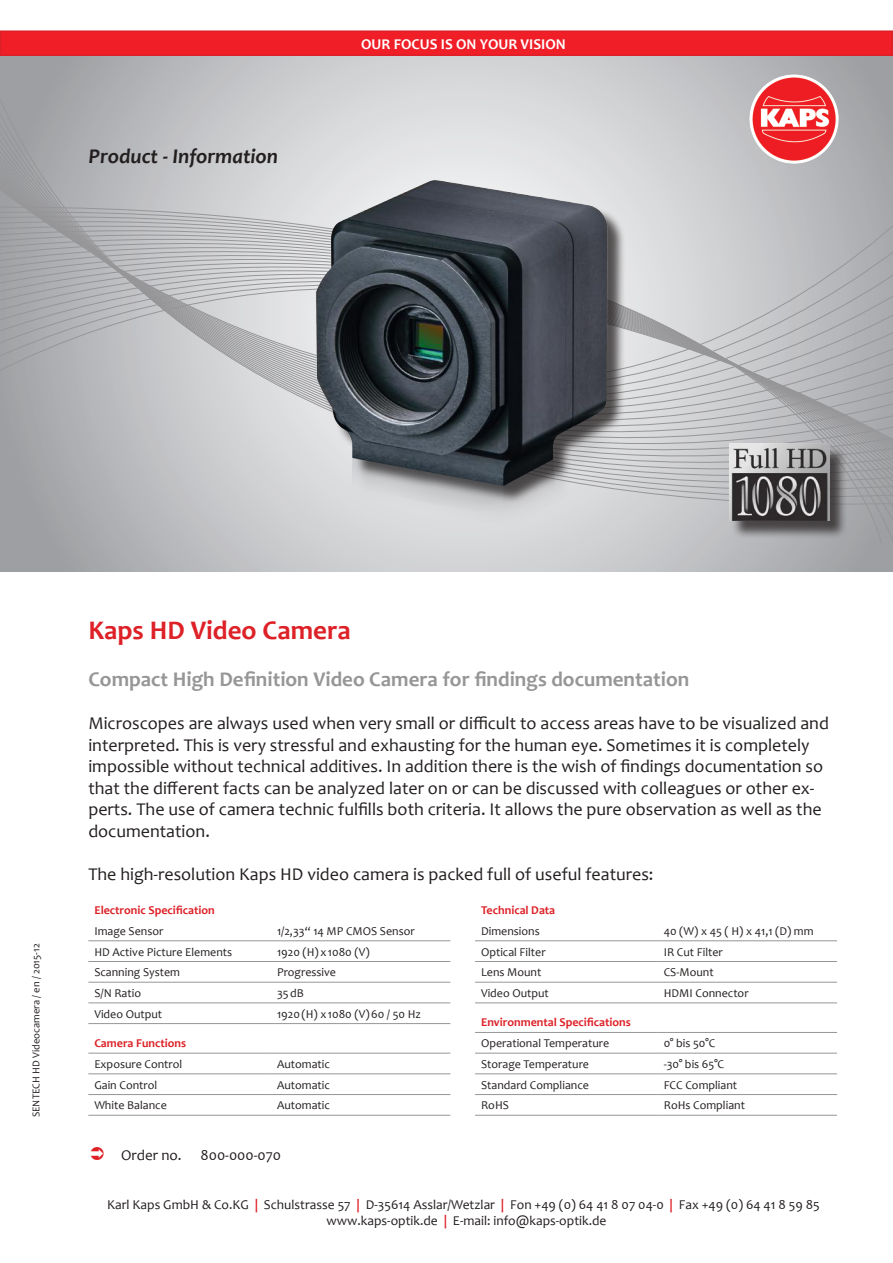
<style>
.page{position:relative;width:893px;height:1263px;background:#fff}
.page>*{position:absolute;margin:0;border:0;box-sizing:border-box;transform-origin:0 0}
.t1{font:700 27px "Candara";color:#dd2127}
.t2{font:700 21px "Candara";color:#969698}
.t3{font:italic 700 21px "Candara";color:#241f1f}
.t4{font:18px/21.6px "Candara";color:#241f1f}
.t5{font:700 15px "Candara";color:#fff}
.t6{font:15px "Candara";color:#241f1f}
.t7{font:13.5px/16.2px "Candara";color:#241f1f;text-align:center}
.t8{font:12px "Candara";color:#241f1f}
.t9{font:700 12px "Candara";color:#dd2127}
.t10{font:10.5px "Candara";color:#241f1f}
.s1{font-weight:700;color:#dd2127}
</style>
<div class="page">
<svg style="left:0;top:30px;width:893px;height:542px;background:#bfaaad"></svg>
<img style="left:198px;top:137px;width:525px;height:396px">
<div style="left:731px;top:446px;width:117px;height:93px;background:#241f1f;opacity:.75"></div>
<img style="left:729px;top:444px;width:100px;height:77px">
<hr style="left:88px;top:940px;width:183px;height:1px;background:#969698">
<hr style="left:271px;top:940px;width:179px;height:1px;background:#969698">
<hr style="left:88px;top:961px;width:183px;height:1px;background:#969698">
<hr style="left:271px;top:961px;width:179px;height:1px;background:#969698">
<hr style="left:88px;top:982px;width:183px;height:1px;background:#969698">
<hr style="left:271px;top:982px;width:179px;height:1px;background:#969698">
<hr style="left:88px;top:1023px;width:183px;height:1px;background:#969698">
<hr style="left:271px;top:1023px;width:179px;height:1px;background:#969698">
<hr style="left:88px;top:1053px;width:183px;height:1px;background:#969698">
<hr style="left:271px;top:1053px;width:179px;height:1px;background:#969698">
<hr style="left:88px;top:1073px;width:183px;height:1px;background:#969698">
<hr style="left:271px;top:1073px;width:179px;height:1px;background:#969698">
<hr style="left:88px;top:1094px;width:183px;height:1px;background:#969698">
<hr style="left:271px;top:1094px;width:179px;height:1px;background:#969698">
<hr style="left:88px;top:1115px;width:183px;height:1px;background:#969698">
<hr style="left:271px;top:1115px;width:179px;height:1px;background:#969698">
<hr style="left:88px;top:1003px;width:183px;height:1px;background:#969698">
<hr style="left:271px;top:1003px;width:179px;height:1px;background:#969698">
<hr style="left:475px;top:940px;width:183px;height:1px;background:#969698">
<hr style="left:658px;top:940px;width:179px;height:1px;background:#969698">
<hr style="left:475px;top:961px;width:183px;height:1px;background:#969698">
<hr style="left:658px;top:961px;width:179px;height:1px;background:#969698">
<hr style="left:475px;top:982px;width:183px;height:1px;background:#969698">
<hr style="left:658px;top:982px;width:179px;height:1px;background:#969698">
<hr style="left:475px;top:1003px;width:183px;height:1px;background:#969698">
<hr style="left:658px;top:1003px;width:179px;height:1px;background:#969698">
<hr style="left:475px;top:1032px;width:183px;height:1px;background:#969698">
<hr style="left:658px;top:1032px;width:179px;height:1px;background:#969698">
<hr style="left:475px;top:1053px;width:183px;height:1px;background:#969698">
<hr style="left:658px;top:1053px;width:179px;height:1px;background:#969698">
<hr style="left:475px;top:1073px;width:183px;height:1px;background:#969698">
<hr style="left:658px;top:1073px;width:179px;height:1px;background:#969698">
<hr style="left:475px;top:1094px;width:183px;height:1px;background:#969698">
<hr style="left:658px;top:1094px;width:179px;height:1px;background:#969698">
<hr style="left:475px;top:1115px;width:183px;height:1px;background:#969698">
<hr style="left:658px;top:1115px;width:179px;height:1px;background:#969698">
<p class="t3" style="left:89px;top:143px;width:191px">Product - Information</p>
<p class="t5" style="left:361px;top:35px;width:206px">OUR FOCUS IS ON YOUR VISION</p>
<p class="t10" style="left:30px;top:1117px;width:175px;rotate:-90deg">SENTECH HD Videocamera / en / 2015-12</p>
<h1 class="t1" style="left:88px;top:613px;width:264px">Kaps HD Video Camera</h1>
<p class="t2" style="left:88px;top:666px;width:602px">Compact High Definition Video Camera for findings documentation</p>
<p class="t4" style="left:88px;top:712px;width:742px">Microscopes are always used when very small or difficult to access areas have to be visualized and interpreted. This is very stressful and exhausting for the human eye. Sometimes it is completely impossible without technical additives. In addition there is the wish of findings documentation so that the different facts can be analyzed later on or can be discussed with colleagues or other ex&shy;perts. The use of camera technic fulfills both criteria. It allows the pure observation as well as the documentation.</p>
<p class="t4" style="left:88px;top:863px;width:567px">The high-resolution Kaps HD video camera is packed full of useful features:</p>
<p class="t9" style="left:94px;top:903px;width:122px">Electronic Specification</p>
<p class="t8" style="left:94px;top:923px;width:71px">Image Sensor</p>
<p class="t8" style="left:277px;top:923px;width:139px">1/2,33“ 14 MP CMOS Sensor</p>
<p class="t8" style="left:94px;top:944px;width:139px">HD Active Picture Elements</p>
<p class="t8" style="left:277px;top:944px;width:94px">1920 (H)x1080 (V)</p>
<p class="t8" style="left:94px;top:965px;width:87px">Scanning System</p>
<p class="t8" style="left:277px;top:965px;width:61px">Progressive</p>
<p class="t8" style="left:94px;top:985px;width:48px">S/N Ratio</p>
<p class="t8" style="left:277px;top:985px;width:28px">35dB</p>
<p class="t8" style="left:94px;top:1006px;width:69px">Video Output</p>
<p class="t8" style="left:277px;top:1006px;width:146px">1920(H) x1080 (V)60 / 50 Hz</p>
<p class="t9" style="left:94px;top:1035px;width:93px">Camera Functions</p>
<p class="t8" style="left:94px;top:1056px;width:89px">Exposure Control</p>
<p class="t8" style="left:277px;top:1056px;width:54px">Automatic</p>
<p class="t8" style="left:94px;top:1077px;width:64px">Gain Control</p>
<p class="t8" style="left:277px;top:1077px;width:54px">Automatic</p>
<p class="t8" style="left:94px;top:1098px;width:74px">White Balance</p>
<p class="t8" style="left:277px;top:1098px;width:54px">Automatic</p>
<p class="t9" style="left:481px;top:903px;width:76px">Technical Data</p>
<p class="t8" style="left:481px;top:923px;width:60px">Dimensions</p>
<p class="t8" style="left:664px;top:923px;width:151px">40 (W) x 45 ( H) x 41,1 (D) mm</p>
<p class="t8" style="left:481px;top:944px;width:66px">Optical Filter</p>
<p class="t8" style="left:664px;top:944px;width:61px">IR Cut Filter</p>
<p class="t8" style="left:481px;top:965px;width:62px">Lens Mount</p>
<p class="t8" style="left:664px;top:965px;width:51px">CS-Mount</p>
<p class="t8" style="left:481px;top:985px;width:69px">Video Output</p>
<p class="t8" style="left:664px;top:985px;width:86px">HDMI Connector</p>
<p class="t9" style="left:481px;top:1015px;width:151px">Environmental Specifications</p>
<p class="t8" style="left:481px;top:1036px;width:130px">Operational Temperature</p>
<p class="t8" style="left:664px;top:1036px;width:53px">0° bis 50°C</p>
<p class="t8" style="left:481px;top:1056px;width:110px">Storage Temperature</p>
<p class="t8" style="left:664px;top:1056px;width:62px">-30° bis 65°C</p>
<p class="t8" style="left:481px;top:1077px;width:109px">Standard Compliance</p>
<p class="t8" style="left:664px;top:1077px;width:75px">FCC Compliant</p>
<p class="t8" style="left:481px;top:1098px;width:29px">RoHS</p>
<p class="t8" style="left:664px;top:1098px;width:83px">RoHs Compliant</p>
<p class="t6" style="left:121px;top:1146px;width:62px">Order no.</p>
<p class="t6" style="left:201px;top:1146px;width:82px">800-000-070</p>
<p class="t7" style="left:107px;top:1196px;width:714px">Karl Kaps GmbH &amp; Co.KG <span class="s1">|</span> Schulstrasse 57 <span class="s1">|</span> D-35614 Asslar/Wetzlar <span class="s1">|</span> Fon +49 (0) 64 41 8 07 04-0 <span class="s1">|</span> Fax +49 (0) 64 41 8 59 85 www.kaps-optik.de <span class="s1">|</span> E-mail: info@kaps-optik.de</p>
</div>
